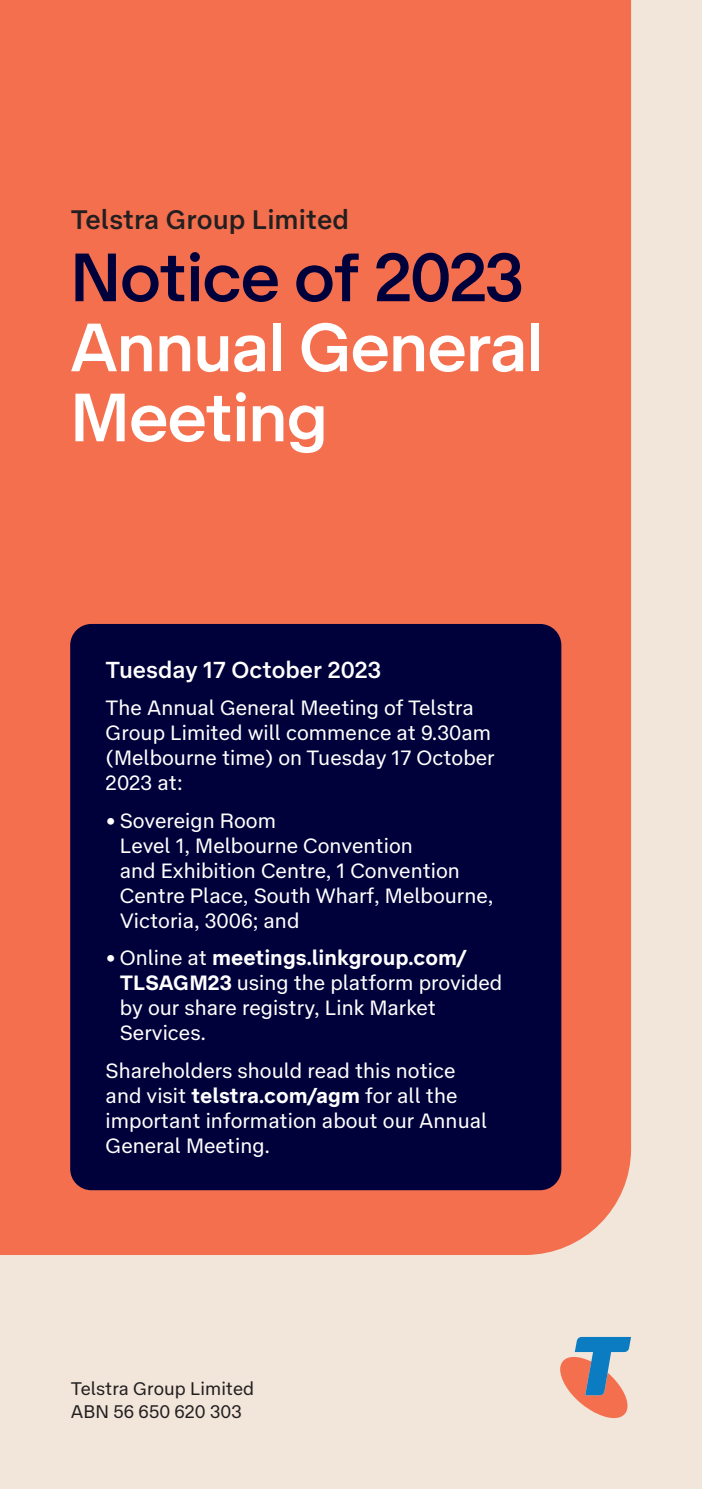
<style>
.page{position:relative;width:702px;height:1489px;background:#fff}
.page>*{position:absolute;margin:0;border:0;box-sizing:border-box;transform-origin:0 0}
.t1{font:500 70px/70px "Telstra Display";color:#fff}
.Intro__Pullout_11pt__1sp{font:500 27.5px "Telstra Text";color:#231f20}
.Subhead__Medium_9_5pt__1_2sp{font:500 23.75px "Telstra Text";color:#fff}
.Body__Text__1_2sp{font:21.25px/25px "Telstra Text";color:#fff}
.Caption__Text_7_5pt{font:18.75px/22.5px "Telstra Text";color:#231f20}
.s1{color:#00003b}
.s2{font-weight:700}
</style>
<div class="page">
<div style="left:0;top:0;width:702px;height:1488px;background:#f2e6db"></div>
<div style="left:0;top:0;width:631px;height:1254px;background:#f36f4e"></div>
<svg style="left:560px;top:1336px;width:71px;height:81px"></svg>
<div style="left:70px;top:624px;width:491px;height:566px;background:#00003b;border-radius:21px"></div>
<p class="Intro__Pullout_11pt__1sp" style="left:71px;top:199px;width:280px">Telstra Group Limited</p>
<h1 class="t1" style="left:71px;top:239px;width:473px"><span class="s1">Notice of 2023<br></span>Annual General<br>Meeting</h1>
<p class="Subhead__Medium_9_5pt__1_2sp" style="left:106px;top:651px;width:277px">Tuesday 17 October 2023</p>
<p class="Body__Text__1_2sp" style="left:106px;top:694px;width:390px">The Annual General Meeting of Telstra<br>Group Limited will commence at 9.30am (Melbourne time) on Tuesday 17 October<br>2023 at:</p>
<p class="Body__Text__1_2sp" style="left:120px;top:806px;width:375px;text-indent:-14px">• Sovereign Room<br>Level 1, Melbourne Convention<br>and Exhibition Centre, 1 Convention<br>Centre Place, South Wharf, Melbourne,<br>Victoria, 3006; and</p>
<p class="Body__Text__1_2sp" style="left:120px;top:944px;width:384px;text-indent:-14px">• Online at <span class="s2">meetings.linkgroup.com/<br>TLSAGM23</span> using the platform provided by our share registry, Link Market<br>Services.</p>
<p class="Body__Text__1_2sp" style="left:106px;top:1056px;width:383px">Shareholders should read this notice and visit <span class="s2">telstra.com/agm</span> for all the important information about our Annual General Meeting.</p>
<p class="Caption__Text_7_5pt" style="left:71px;top:1375px;width:185px">Telstra Group Limited<br>ABN 56 650 620 303</p>
</div>
